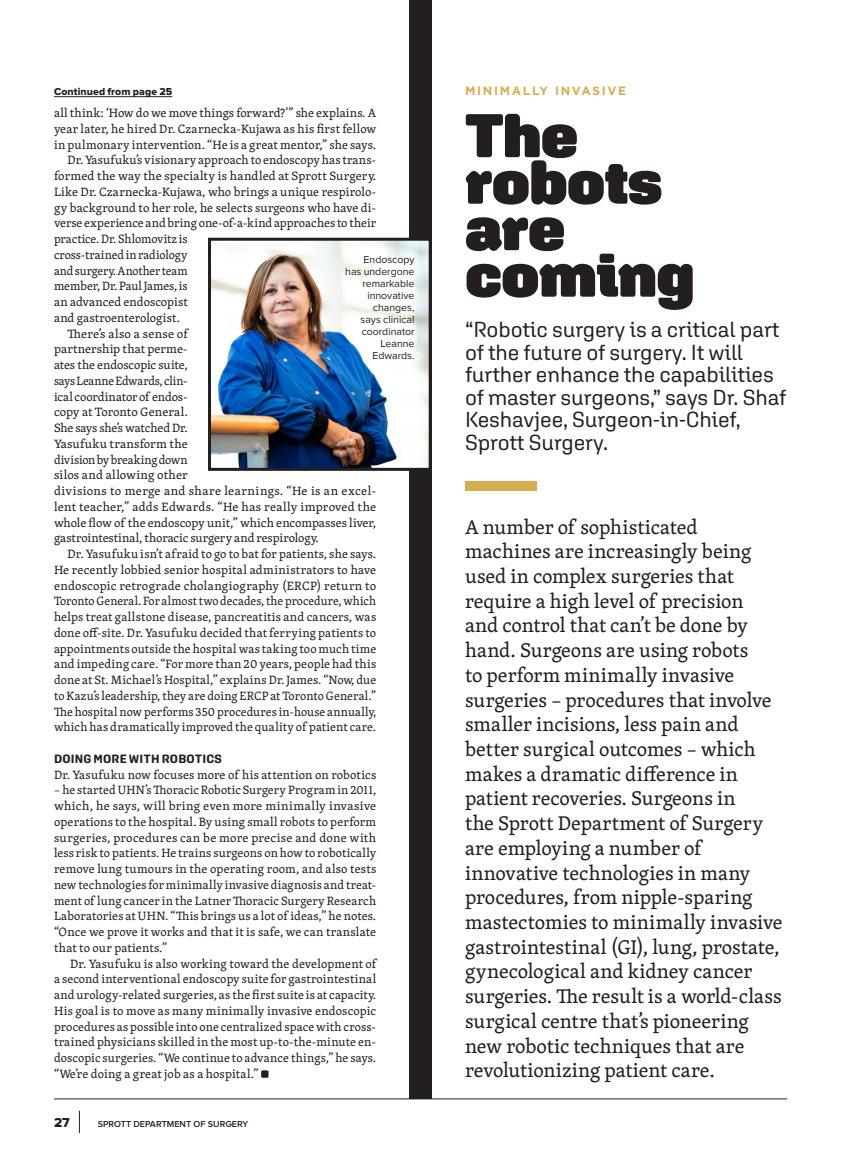
<style>
.page{position:relative;width:851px;height:1161px;background:#fff}
.page>*{position:absolute;margin:0;border:0;box-sizing:border-box;transform-origin:0 0}
.hed{font:900 61.5px/46.5px "Aglet Sans";letter-spacing:-.015em;color:#231f20}
.t1{font:21.75px/22.5px "Aglet Sans";letter-spacing:-.005em;color:#231f20}
.no_indent{font:20.4px/24.8px "Skolar Latin";color:#231f20}
.t2{font:13.5px "Proxima Nova A Extrabld";color:#231f20}
.indent{font:12.3px/15.8px "Skolar Latin";letter-spacing:.005em;color:#231f20;text-align:justify}
.subhead{font:700 12px "Aglet Sans";letter-spacing:.015em;color:#231f20}
.t3{font:700 12px "Gotham";letter-spacing:.14em;color:#daac51}
.t4{font:10.5px/12px "Proxima Nova";color:#231f20;text-align:right}
.t5{font:10.5px "Proxima Nova Extrabld";letter-spacing:.005em;color:#231f20}
.t6{font:600 9px "Proxima Nova A";color:#231f20}
</style>
<div class="page">
<hr style="left:54px;top:1099px;width:733px;height:1px;background:#231f20">
<svg style="left:79px;top:1111px;width:1px;height:22px"></svg>
<div style="left:409px;top:0;width:22px;height:1099px;background:#231f20"></div>
<div style="left:261px;top:1070px;width:7px;height:8px;background:#231f20"></div>
<hr style="left:54px;top:96px;width:118px;height:1px;background:#231f20">
<img style="left:212px;top:242px;width:215px;height:225px">
<div style="left:208px;top:238px;width:223px;height:233px;border:3px solid #231f20"></div>
<div style="left:465px;top:481px;width:72px;height:10px;background:#daac51"></div>
<p class="t5" style="left:54px;top:86px;width:120px">Continued from page 25</p>
<p class="indent" style="left:54px;top:105px;width:324px">all think: ‘How do we move things forward?’” she explains. A year later, he hired Dr. Czarnecka-Kujawa as his first fellow in pulmonary intervention. “He is a great mentor,” she says.</p>
<p class="indent" style="left:54px;top:152px;width:324px;text-align:left;text-indent:14px">Dr. Yasufuku’s visionary approach to endoscopy has trans&shy;formed the way the specialty is handled at Sprott Surgery.<br>Like Dr. Czarnecka-Kujawa, who brings a unique respirolo&shy;gy background to her role, he selects surgeons who have di&shy;verse experience and bring one-of-a-kind approaches to their practice. Dr. Shlomovitz is<br>cross-trained in radiology<br>and surgery. Another team<br>member, Dr. Paul James, is<br>an advanced endoscopist<br>and gastroenterologist.</p>
<p class="indent" style="left:54px;top:325px;width:324px;text-align:left;text-indent:14px">There’s also a sense of<br>partnership that perme-<br>ates the endoscopic suite,<br>says Leanne Edwards, clin-<br>ical coordinator of endos-<br>copy at Toronto General.<br>She says she’s watched Dr.<br>Yasufuku transform the<br>division by breaking down<br>silos and allowing other<br>divisions to merge and share learnings. “He is an excel&shy;lent teacher,” adds Edwards. “He has really improved the whole flow of the endoscopy unit,” which encompasses liver, gastrointestinal, thoracic surgery and respirology.</p>
<p class="indent" style="left:54px;top:546px;width:324px;text-indent:14px">Dr. Yasufuku isn’t afraid to go to bat for patients, she says.<br>He recently lobbied senior hospital administrators to have endoscopic retrograde cholangiography (ERCP) return to Toronto General. For almost two decades, the procedure, which helps treat gallstone disease, pancreatitis and cancers, was done off-site. Dr. Yasufuku decided that ferrying patients to appointments outside the hospital was taking too much time and impeding care. “For more than 20 years, people had this done at St. Michael’s Hospital,” explains Dr. James. “Now, due to Kazu’s leadership, they are doing ERCP at Toronto General.” The hospital now performs 350 procedures in-house annually, which has dramatically improved the quality of patient care.</p>
<p class="subhead" style="left:54px;top:751px;width:169px">DOING MORE WITH ROBOTICS</p>
<p class="indent" style="left:54px;top:766px;width:324px">Dr. Yasufuku now focuses more of his attention on robotics</p>
<p class="indent" style="left:54px;top:782px;width:324px">– he started UHN’s Thoracic Robotic Surgery Program in 2011, which, he says, will bring even more minimally invasive operations to the hospital. By using small robots to perform surgeries, procedures can be more precise and done with less risk to patients. He trains surgeons on how to robotically remove lung tumours in the operating room, and also tests new technologies for minimally invasive diagnosis and treat&shy;ment of lung cancer in the Latner Thoracic Surgery Research Laboratories at UHN. “This brings us a lot of ideas,” he notes. “Once we prove it works and that it is safe, we can translate that to our patients.”</p>
<p class="indent" style="left:54px;top:955px;width:324px;text-indent:16px">Dr. Yasufuku is also working toward the development of a second interventional endoscopy suite for gastrointestinal and urology-related surgeries, as the first suite is at capacity.<br>His goal is to move as many minimally invasive endoscopic procedures as possible into one centralized space with cross&shy;trained physicians skilled in the most up-to-the-minute en&shy;doscopic surgeries. “We continue to advance things,” he says. “We’re doing a great job as a hospital.”</p>
<p class="t4" style="left:345px;top:254px;width:71px">Endoscopy has undergone remarkable innovative changes,<br>says clinical coordinator<br>Leanne<br>Edwards.</p>
<p class="t2" style="left:54px;top:1115px;width:17px">27</p>
<p class="t6" style="left:98px;top:1119px;width:152px">SPROTT DEPARTMENT OF SURGERY</p>
<p class="t3" style="left:465px;top:83px;width:163px">MINIMALLY INVASIVE</p>
<p class="hed" style="left:465px;top:112px;width:231px">The robots are coming</p>
<p class="t1" style="left:465px;top:318px;width:323px">“Robotic surgery is a critical part of the future of surgery. It will further enhance the capabilities of master surgeons,” says Dr. Shaf<br>Keshavjee, Surgeon-in-Chief,<br>Sprott Surgery.</p>
<p class="no_indent" style="left:465px;top:514px;width:319px">A number of sophisticated machines are increasingly being used in complex surgeries that require a high level of precision<br>and control that can’t be done by hand. Surgeons are using robots<br>to perform minimally invasive surgeries – procedures that involve smaller incisions, less pain and better surgical outcomes – which makes a dramatic difference in patient recoveries. Surgeons in<br>the Sprott Department of Surgery are employing a number of innovative technologies in many procedures, from nipple-sparing mastectomies to minimally invasive gastrointestinal (GI), lung, prostate, gynecological and kidney cancer surgeries. The result is a world-class surgical centre that’s pioneering new robotic techniques that are revolutionizing patient care.</p>
</div>
